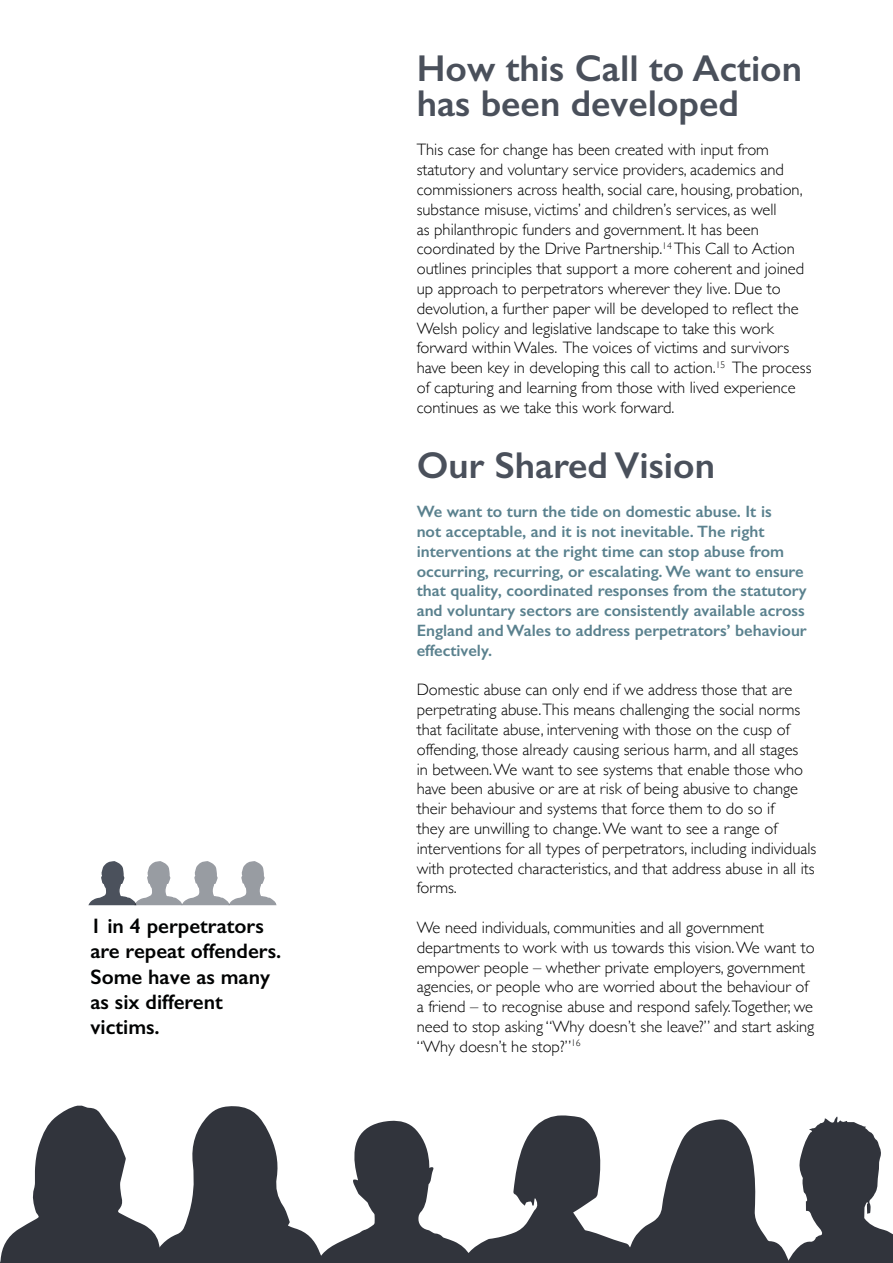
<style>
.page{position:relative;width:893px;height:1263px;background:#fff}
.page>*{position:absolute;margin:0;border:0;box-sizing:border-box;transform-origin:0 0}
.t1{font:600 37.5px/34.5px "Gill Sans";color:#4a505b}
.t2{font:600 21px/25.2px "Gill Sans";color:#010202}
.t3{font:300 16.5px/19.8px "Gill Sans";color:#000}
.t4{font:600 16.5px/19.8px "Gill Sans";color:#5a818e}
</style>
<div class="page">
<svg style="left:88px;top:861px;width:189px;height:45px"></svg>
<svg style="left:0;top:1106px;width:893px;height:157px"></svg>
<p class="t2" style="left:90px;top:913px;width:192px">1 in 4 perpetrators are repeat offenders.<br>Some have as many as six different victims.</p>
<p class="t1" style="left:417px;top:51px;width:387px">How this Call to Action has been developed</p>
<p class="t3" style="left:417px;top:139px;width:396px">This case for change has been created with input from statutory and voluntary service providers, academics and commissioners across health, social care, housing, probation, substance misuse, victims’ and children’s services, as well<br>as philanthropic funders and government. It has been coordinated by the Drive Partnership.<sup>14</sup> This Call to Action outlines principles that support a more coherent and joined up approach to perpetrators wherever they live. Due to devolution, a further paper will be developed to reflect the Welsh policy and legislative landscape to take this work forward within Wales. The voices of victims and survivors have been key in developing this call to action.<sup>15</sup> The process of capturing and learning from those with lived experience continues as we take this work forward.</p>
<p class="t1" style="left:417px;top:447px;width:300px">Our Shared Vision</p>
<p class="t4" style="left:417px;top:502px;width:392px">We want to turn the tide on domestic abuse. It is<br>not acceptable, and it is not inevitable. The right interventions at the right time can stop abuse from occurring, recurring, or escalating. We want to ensure that quality, coordinated responses from the statutory and voluntary sectors are consistently available across England and Wales to address perpetrators’ behaviour effectively.</p>
<p class="t3" style="left:417px;top:679px;width:401px">Domestic abuse can only end if we address those that are perpetrating abuse.This means challenging the social norms that facilitate abuse, intervening with those on the cusp of offending, those already causing serious harm, and all stages<br>in between. We want to see systems that enable those who have been abusive or are at risk of being abusive to change their behaviour and systems that force them to do so if<br>they are unwilling to change. We want to see a range of interventions for all types of perpetrators, including individuals with protected characteristics, and that address abuse in all its forms.</p>
<p class="t3" style="left:417px;top:917px;width:399px">We need individuals, communities and all government departments to work with us towards this vision. We want to empower people – whether private employers, government agencies, or people who are worried about the behaviour of a friend – to recognise abuse and respond safely.Together, we need to stop asking “Why doesn’t she leave?” and start asking “Why doesn’t he stop?”<sup>16</sup></p>
</div>
